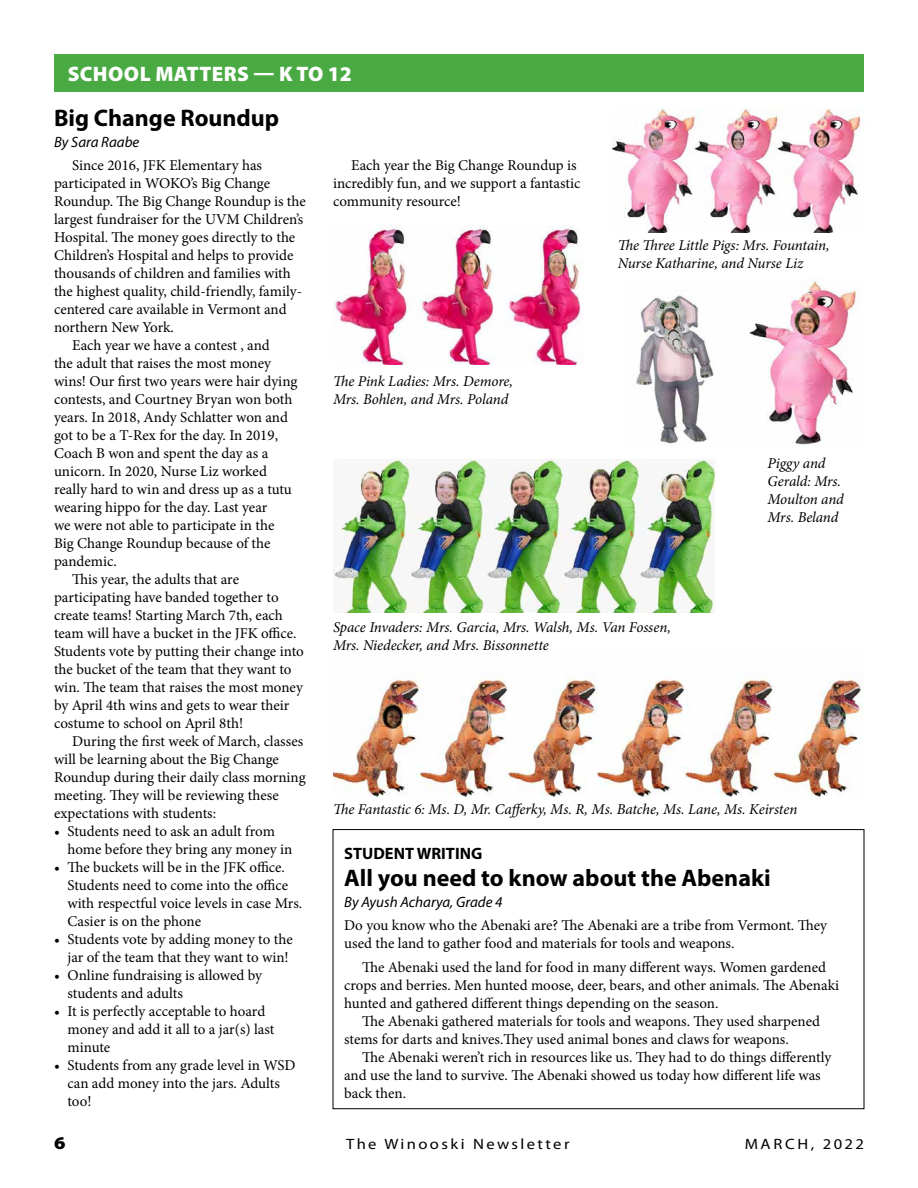
<style>
.page{position:relative;width:918px;height:1188px;background:#fff}
.page>*{position:absolute;margin:0;border:0;box-sizing:border-box;transform-origin:0 0}
.t1{font:700 24px "Myriad Pro";color:#000}
.t2{font:900 21px "Myriad Pro";letter-spacing:.02em;color:#fff}
.t3{font:900 18px "Myriad Pro";color:#000;scale:1.11 1}
.t4{font:700 16.5px "Myriad Pro";color:#000}
.t5{font:15px/18px "Minion Pro";letter-spacing:-.005em;color:#000}
.t6{font:italic 15px/18px "Minion Pro";letter-spacing:-.01em;color:#000}
.t7{font:italic 15px "Myriad Pro";color:#000}
.t8{font:15px "Myriad Pro";letter-spacing:.145em;color:#000;scale:1.11 1}
</style>
<div class="page">
<div style="left:333px;top:829px;width:531px;height:280px;border:1px solid #000"></div>
<div style="left:54px;top:54px;width:810px;height:38px;background:#49a942"></div>
<img style="left:333px;top:226px;width:249px;height:139px">
<img style="left:612px;top:108px;width:251px;height:124px">
<img style="left:636px;top:280px;width:223px;height:166px">
<img style="left:333px;top:459px;width:383px;height:153px">
<img style="left:333px;top:674px;width:529px;height:122px">
<p class="t2" style="left:68px;top:60px;width:286px">SCHOOL MATTERS — K TO 12</p>
<h2 class="t1" style="left:54px;top:102px;width:227px">Big Change Roundup</h2>
<p class="t7" style="left:54px;top:133px;width:87px">By Sara Raabe</p>
<p class="t5" style="left:54px;top:157px;width:253px;text-indent:18px">Since 2016, JFK Elementary has participated in WOKO’s Big Change Roundup. Te Big Change Roundup is the largest fundraiser for the UVM Children’s Hospital. Te money goes directly to the Children’s Hospital and helps to provide thousands of children and families with the highest quality, child-friendly, family&shy;centered care available in Vermont and northern New York.</p>
<p class="t5" style="left:54px;top:337px;width:245px;text-indent:18px">Each year we have a contest , and<br>the adult that raises the most money wins! Our frst two years were hair dying contests, and Courtney Bryan won both years. In 2018, Andy Schlatter won and got to be a T-Rex for the day. In 2019, Coach B won and spent the day as a unicorn. In 2020, Nurse Liz worked really hard to win and dress up as a tutu wearing hippo for the day. Last year<br>we were not able to participate in the Big Change Roundup because of the pandemic.</p>
<p class="t5" style="left:54px;top:571px;width:251px;text-indent:18px">Tis year, the adults that are participating have banded together to create teams! Starting March 7th, each team will have a bucket in the JFK ofce.<br>Students vote by putting their change into the bucket of the team that they want to win. Te team that raises the most money by April 4th wins and gets to wear their costume to school on April 8th!</p>
<p class="t5" style="left:54px;top:733px;width:253px;text-indent:18px">During the frst week of March, classes will be learning about the Big Change Roundup during their daily class morning meeting. Tey will be reviewing these expectations with students:</p>
<p class="t5" style="left:68px;top:823px;width:226px;text-indent:-14px">• Students need to ask an adult from home before they bring any money in</p>
<p class="t5" style="left:68px;top:859px;width:236px;text-indent:-14px">• Te buckets will be in the JFK ofce.<br>Students need to come into the ofce with respectful voice levels in case Mrs.<br>Casier is on the phone</p>
<p class="t5" style="left:54px;top:931px;width:240px;text-align:right">• Students vote by adding money to the jar of the team that they want to win!</p>
<p class="t5" style="left:68px;top:967px;width:196px;text-indent:-14px">• Online fundraising is allowed by students and adults</p>
<p class="t5" style="left:68px;top:1003px;width:209px;text-indent:-14px">• It is perfectly acceptable to hoard money and add it all to a jar(s) last minute</p>
<p class="t5" style="left:68px;top:1057px;width:229px;text-indent:-14px">• Students from any grade level in WSD can add money into the jars. Adults too!</p>
<p class="t5" style="left:333px;top:157px;width:249px;text-indent:18px">Each year the Big Change Roundup is incredibly fun, and we support a fantastic community resource!</p>
<p class="t6" style="left:618px;top:236px;width:213px">Te Tree Little Pigs: Mrs. Fountain,<br>Nurse Katharine, and Nurse Liz</p>
<p class="t6" style="left:333px;top:373px;width:182px">Te Pink Ladies: Mrs. Demore,<br>Mrs. Bohlen, and Mrs. Poland</p>
<p class="t6" style="left:768px;top:455px;width:78px">Piggy and<br>Gerald: Mrs.<br>Moulton and<br>Mrs. Beland</p>
<p class="t6" style="left:333px;top:618px;width:339px">Space Invaders: Mrs. Garcia, Mrs. Walsh, Ms. Van Fossen,<br>Mrs. Niedecker, and Mrs. Bissonnette</p>
<p class="t6" style="left:333px;top:800px;width:466px">Te Fantastic 6: Ms. D, Mr. Caferky, Ms. R, Ms. Batche, Ms. Lane, Ms. Keirsten</p>
<p class="t4" style="left:344px;top:842px;width:140px">STUDENT WRITING</p>
<h2 class="t1" style="left:344px;top:862px;width:428px">All you need to know about the Abenaki</h2>
<p class="t7" style="left:344px;top:892px;width:160px">By Ayush Acharya, Grade 4</p>
<p class="t5" style="left:344px;top:916px;width:484px">Do you know who the Abenaki are? Te Abenaki are a tribe from Vermont. Tey used the land to gather food and materials for tools and weapons.</p>
<p class="t5" style="left:344px;top:958px;width:497px;text-indent:18px">Te Abenaki used the land for food in many diferent ways. Women gardened crops and berries. Men hunted moose, deer, bears, and other animals. Te Abenaki hunted and gathered diferent things depending on the season.</p>
<p class="t5" style="left:344px;top:1012px;width:478px;text-indent:18px">Te Abenaki gathered materials for tools and weapons. Tey used sharpened stems for darts and knives.Tey used animal bones and claws for weapons.</p>
<p class="t5" style="left:344px;top:1048px;width:489px;text-indent:18px">Te Abenaki weren’t rich in resources like us. Tey had to do things diferently and use the land to survive. Te Abenaki showed us today how diferent life was back then.</p>
<p class="t3" style="left:54px;top:1131px;width:12px">6</p>
<p class="t8" style="left:346px;top:1135px;width:203px">The Winooski Newsletter</p>
<p class="t8" style="left:745px;top:1135px;width:109px">MARCH, 2022</p>
</div>
